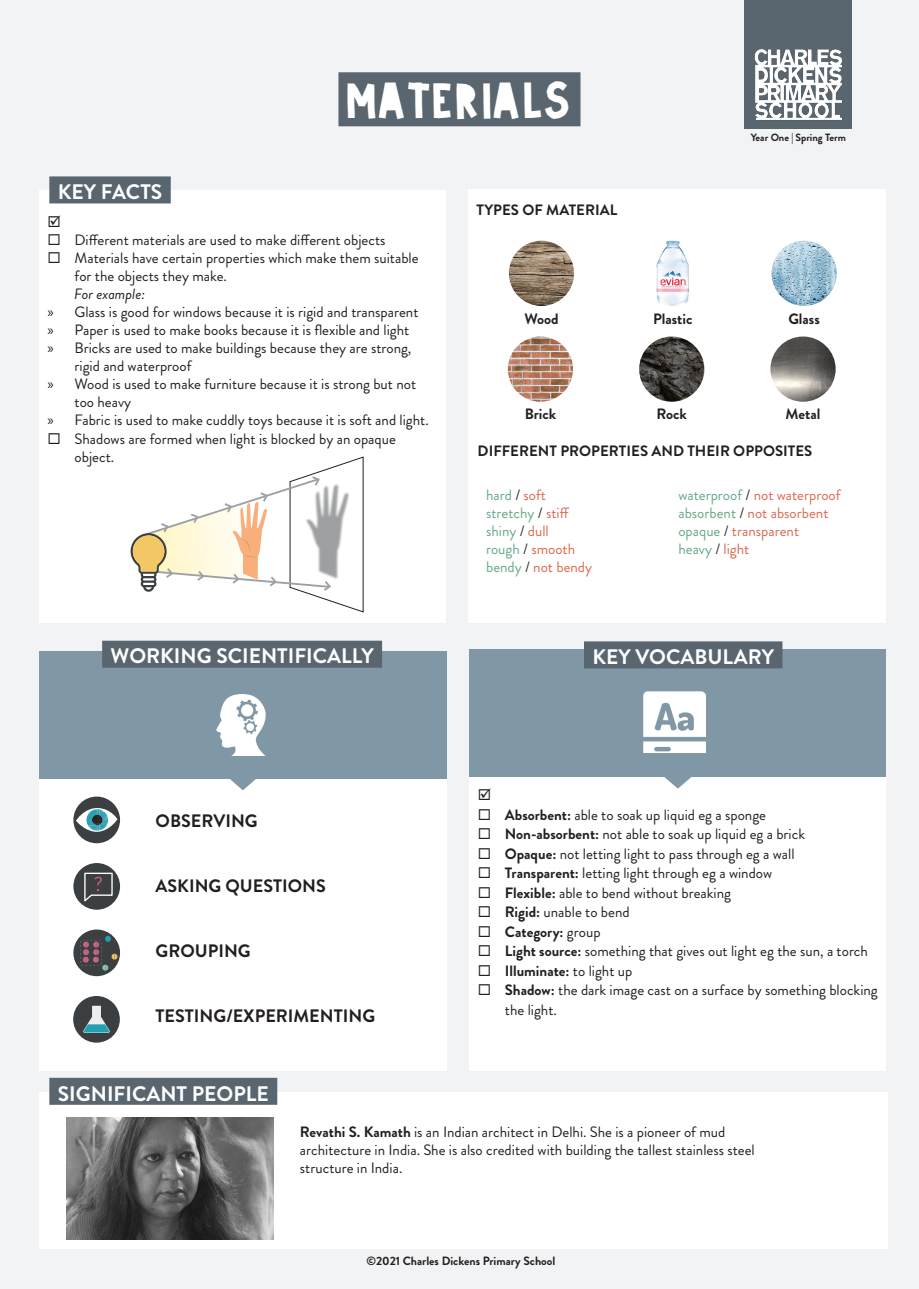
<style>
.page{position:relative;width:919px;height:1289px;background:#fff}
.page>*{position:absolute;margin:0;border:0;box-sizing:border-box;transform-origin:0 0}
.t1{font:48px "Paperland";color:#fff}
.t2{font:700 21px "Brandon Grotesque";color:#fff}
.t3{font:20.1px "Brandon Grotesque";color:#cc6487}
.t4{font:700 18px "Brandon Grotesque";color:#231f20}
.t5{font:15px/18px "Brandon Grotesque";color:#231f20}
.t6{font:700 15px "Brandon Grotesque";color:#231f20}
.t7{font:15px/18px "Brandon Grotesque";color:#db694f}
.t8{font:15px "Brandon Grotesque";color:#66a986}
.t9{font:italic 15px "Brandon Grotesque";color:#231f20}
.t10{font:700 12px "Brandon Grotesque";color:#231f20}
.t11{font:700 10.5px "Brandon Grotesque";color:#231f20}
.s1{font-family:"Myriad Pro"}
.s2{color:#231f20}
.s3{color:#db694f}
.s4{color:#66a986}
.s5{font-weight:700}
.s6{font-weight:400}
</style>
<div class="page">
<div style="left:0;top:0;width:918px;height:1288px;background:#f2f3f4"></div>
<div style="left:468px;top:189px;width:417px;height:434px;background:#fff"></div>
<div style="left:338px;top:72px;width:242px;height:54px;background:#59666f"></div>
<div style="left:39px;top:190px;width:406px;height:433px;background:#fff"></div>
<div style="left:469px;top:768px;width:417px;height:302px;background:#fff"></div>
<div style="left:469px;top:649px;width:417px;height:127px;background:#8097a6"></div>
<svg style="left:661px;top:776px;width:33px;height:12px"></svg>
<div style="left:39px;top:772px;width:407px;height:298px;background:#fff"></div>
<div style="left:39px;top:651px;width:407px;height:127px;background:#8097a6"></div>
<svg style="left:227px;top:778px;width:32px;height:12px"></svg>
<img style="left:643px;top:691px;width:62px;height:61px">
<div style="left:744px;top:0;width:108px;height:128px;background:#59666f"></div>
<img style="left:754px;top:49px;width:88px;height:71px">
<div style="left:49px;top:176px;width:122px;height:27px;background:#59666f"></div>
<div style="left:102px;top:640px;width:280px;height:27px;background:#59666f"></div>
<div style="left:584px;top:641px;width:198px;height:27px;background:#59666f"></div>
<svg style="left:73px;top:796px;width:47px;height:47px"></svg>
<svg style="left:73px;top:797px;width:44px;height:46px"></svg>
<div style="left:73px;top:863px;width:47px;height:46px;background:#3b3f41;border-radius:50%"></div>
<svg style="left:84px;top:872px;width:29px;height:30px"></svg>
<svg style="left:73px;top:929px;width:47px;height:47px"></svg>
<svg style="left:81px;top:935px;width:36px;height:35px"></svg>
<div style="left:73px;top:995px;width:47px;height:47px;background:#3b3f41;border-radius:50%"></div>
<svg style="left:83px;top:1005px;width:27px;height:27px"></svg>
<div style="left:39px;top:1091px;width:848px;height:157px;background:#fff"></div>
<div style="left:49px;top:1077px;width:228px;height:27px;background:#59666f"></div>
<img style="left:67px;top:1117px;width:207px;height:121px">
<img style="left:216px;top:694px;width:50px;height:61px">
<img style="left:509px;top:241px;width:65px;height:65px;border-radius:33px">
<img style="left:640px;top:241px;width:65px;height:65px;border-radius:33px">
<img style="left:771px;top:241px;width:65px;height:65px;border-radius:33px">
<img style="left:507px;top:336px;width:66px;height:66px;border-radius:33px">
<img style="left:639px;top:336px;width:65px;height:66px;border-radius:33px">
<img style="left:770px;top:336px;width:65px;height:66px;border-radius:33px">
<svg style="left:130px;top:456px;width:234px;height:157px"></svg>
<p class="t2" style="left:58px;top:177px;width:106px">KEY FACTS</p>
<p class="t1" style="left:347px;top:67px;width:226px">MATERIALS</p>
<p class="t6" style="left:476px;top:199px;width:142px">TYPES OF MATERIAL</p>
<p class="t11" style="left:750px;top:130px;width:97px">Year One | Spring Term</p>
<p class="t5" style="left:74px;top:231px;width:312px">Different materials are used to make different objects</p>
<p class="t5" style="left:74px;top:249px;width:345px">Materials have certain properties which make them suitable for the objects they make.</p>
<p class="t9" style="left:74px;top:284px;width:72px">For example:</p>
<p class="t5" style="left:47px;top:303px;width:372px"><span class="s1">»</span> Glass is good for windows because it is rigid and transparent</p>
<p class="t5" style="left:47px;top:321px;width:363px"><span class="s1">»</span> Paper is used to make books because it is flexible and light</p>
<p class="t5" style="left:74px;top:339px;width:338px;text-indent:-27px"><span class="s1">»</span> Bricks are used to make buildings because they are strong, rigid and waterproof</p>
<p class="t5" style="left:74px;top:375px;width:343px;text-indent:-27px"><span class="s1">»</span> Wood is used to make furniture because it is strong but not too heavy</p>
<p class="t5" style="left:47px;top:411px;width:383px"><span class="s1">»</span> Fabric is used to make cuddly toys because it is soft and light.</p>
<p class="t5" style="left:74px;top:429px;width:323px">Shadows are formed when light is blocked by an opaque object.</p>
<p class="t6" style="left:524px;top:308px;width:36px">Wood</p>
<p class="t6" style="left:653px;top:308px;width:41px">Plastic</p>
<p class="t6" style="left:788px;top:308px;width:33px">Glass</p>
<p class="t6" style="left:524px;top:403px;width:33px">Brick</p>
<p class="t6" style="left:656px;top:403px;width:32px">Rock</p>
<p class="t6" style="left:785px;top:403px;width:36px">Metal</p>
<p class="t6" style="left:477px;top:440px;width:336px">DIFFERENT PROPERTIES AND THEIR OPPOSITES</p>
<p class="t8" style="left:486px;top:484px;width:61px">hard <span class="s2">/</span> <span class="s3">soft</span></p>
<p class="t8" style="left:486px;top:502px;width:85px">stretchy <span class="s2">/</span> <span class="s3">stiff</span></p>
<p class="t8" style="left:486px;top:520px;width:64px">shiny <span class="s2">/</span> <span class="s3">dull</span></p>
<p class="t7" style="left:486px;top:540px;width:91px"><span class="s4">rough</span> <span class="s2">/</span> smooth</p>
<p class="t7" style="left:486px;top:558px;width:108px"><span class="s4">bendy</span> <span class="s2">/</span> not bendy</p>
<p class="t7" style="left:678px;top:486px;width:164px"><span class="s4">waterproof</span> <span class="s2">/</span> not waterproof <span class="s4">absorbent</span> <span class="s2">/</span> not absorbent</p>
<p class="t7" style="left:678px;top:522px;width:122px"><span class="s4">opaque</span> <span class="s2">/</span> transparent</p>
<p class="t8" style="left:678px;top:538px;width:73px">heavy <span class="s2">/</span> <span class="s3">light</span></p>
<p class="t2" style="left:111px;top:641px;width:264px">WORKING SCIENTIFICALLY</p>
<p class="t2" style="left:592px;top:642px;width:183px">KEY VOCABULARY</p>
<p class="t3" style="left:94px;top:870px;width:11px">?</p>
<p class="t4" style="left:155px;top:808px;width:104px">OBSERVING</p>
<p class="t4" style="left:155px;top:873px;width:172px">ASKING QUESTIONS</p>
<p class="t4" style="left:155px;top:938px;width:97px">GROUPING</p>
<p class="t4" style="left:155px;top:1003px;width:221px">TESTING/EXPERIMENTING</p>
<p class="t5" style="left:505px;top:805px;width:262px"><span class="s5">Absorbent:</span> able to soak up liquid eg a sponge</p>
<p class="t5" style="left:505px;top:825px;width:302px"><span class="s5">Non-absorbent:</span> not able to soak up liquid eg a brick</p>
<p class="t5" style="left:505px;top:844px;width:291px"><span class="s5">Opaque:</span> not letting light to pass through eg a wall</p>
<p class="t5" style="left:505px;top:864px;width:269px"><span class="s5">Transparent:</span> letting light through eg a window</p>
<p class="t5" style="left:505px;top:883px;width:228px"><span class="s5">Flexible:</span> able to bend without breaking</p>
<p class="t5" style="left:505px;top:903px;width:126px"><span class="s5">Rigid:</span> unable to bend</p>
<p class="t6" style="left:505px;top:920px;width:97px">Category: <span class="s6">group</span></p>
<p class="t5" style="left:505px;top:942px;width:364px"><span class="s5">Light source:</span> something that gives out light eg the sun, a torch</p>
<p class="t6" style="left:505px;top:959px;width:129px">Illuminate: <span class="s6">to light up</span></p>
<p class="t5" style="left:505px;top:980px;width:374px;line-height:19.5px"><span class="s5">Shadow:</span> the dark image cast on a surface by something blocking the light.</p>
<p class="t2" style="left:58px;top:1078px;width:212px">SIGNIFICANT PEOPLE</p>
<p class="t5" style="left:300px;top:1122px;width:456px"><span class="s5">Revathi S. Kamath</span> is an Indian architect in Delhi. She is a pioneer of mud architecture in India. She is also credited with building the tallest stainless steel structure in India.</p>
<p class="t10" style="left:366px;top:1252px;width:190px">©2021 Charles Dickens Primary School</p>
</div>
